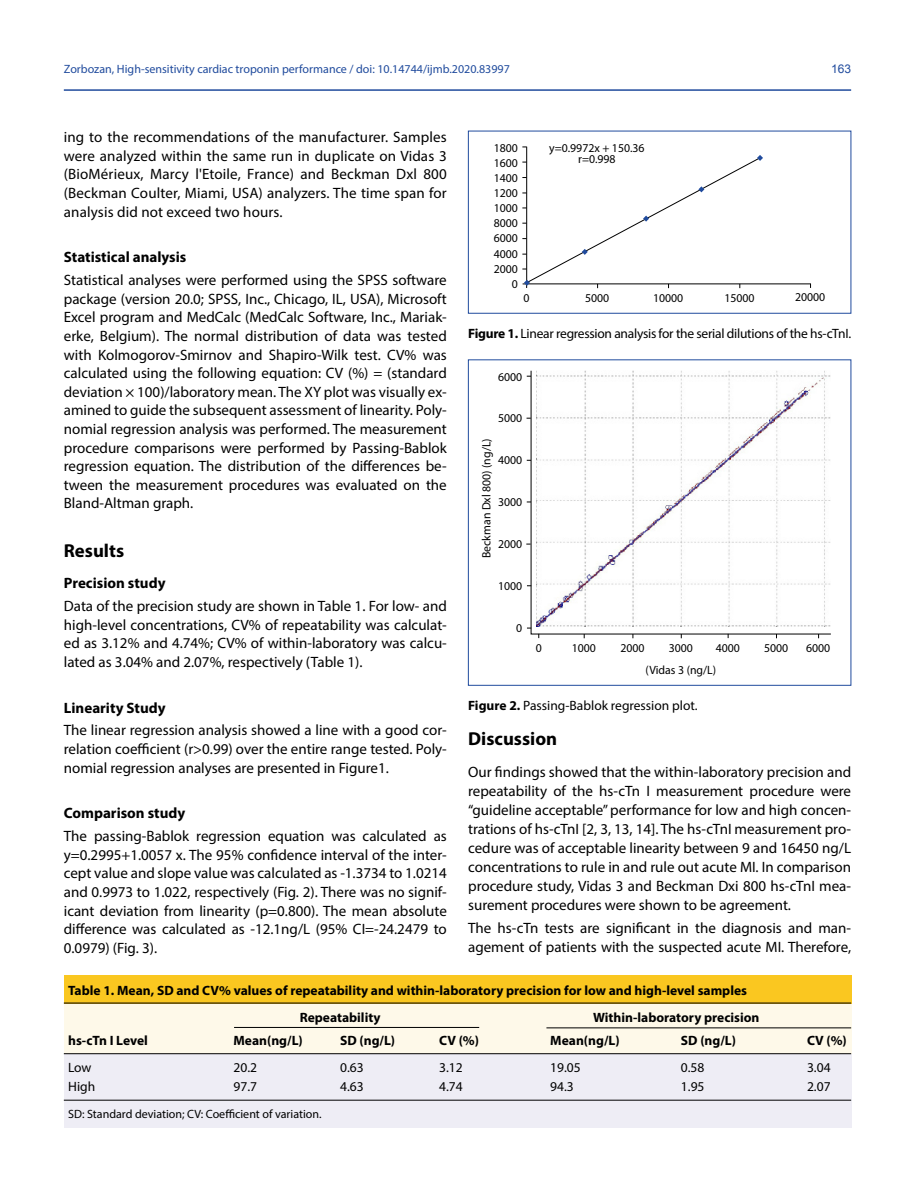
<style>
.page{position:relative;width:915px;height:1191px;background:#fff}
.page>*{position:absolute;margin:0;border:0;box-sizing:border-box;transform-origin:0 0}
.t1{font:700 18.75px "Myriad Pro";color:#000}
.t2{font:15px/18.6px "Myriad Pro";color:#000;text-align:justify}
.t3{font:700 15px "Myriad Pro";color:#000}
.t4{font:700 13.5px/27.2px "Myriad Pro";color:#000}
.t5{font:13.5px "Myriad Pro";letter-spacing:-.02em;color:#000}
.t6{font:13.5px "Myriad Pro";color:#000}
.t7{font:12px/15.1px "Myriad Pro";color:#000;text-align:right}
.t8{font:12px "Myriad Pro";color:#204b9d}
.t9{font:12px "Arial";color:#204b9d}
.s1{font-weight:700}
</style>
<div class="page">
<hr style="left:64px;top:89px;width:786px;height:2px;background:#204b9d">
<div style="left:64px;top:974px;width:786px;height:29px;background:#fac720"></div>
<div style="left:64px;top:1003px;width:786px;height:50px;background:#fef9e9"></div>
<div style="left:64px;top:1054px;width:786px;height:73px;background:#eeedf5"></div>
<hr style="left:64px;top:1002px;width:786px;height:1px;background:#000">
<hr style="left:234px;top:1027px;width:245px;height:1px;background:#000">
<hr style="left:546px;top:1027px;width:304px;height:1px;background:#000">
<hr style="left:64px;top:1053px;width:786px;height:1px;background:#000">
<hr style="left:64px;top:1100px;width:786px;height:1px;background:#000">
<svg style="left:522px;top:146px;width:289px;height:142px"></svg>
<svg style="left:530px;top:370px;width:301px;height:264px"></svg>
<p class="t8" style="left:64px;top:61px;width:447px">Zorbozan, High-sensitivity cardiac troponin performance / doi: 10.14744/ijmb.2020.83997</p>
<p class="t9" style="left:830px;top:60px;width:22px">163</p>
<p class="t2" style="left:64px;top:127px;width:384px">ing to the recommendations of the manufacturer. Samples were analyzed within the same run in duplicate on Vidas 3 (BioMérieux, Marcy l'Etoile, France) and Beckman Dxl 800 (Beckman Coulter, Miami, USA) analyzers. The time span for analysis did not exceed two hours.</p>
<p class="t3" style="left:64px;top:247px;width:124px">Statistical analysis</p>
<p class="t2" style="left:64px;top:270px;width:384px">Statistical analyses were performed using the SPSS software package (version 20.0; SPSS, Inc., Chicago, IL, USA), Microsoft Excel program and MedCalc (MedCalc Software, Inc., Mariak&shy;erke, Belgium). The normal distribution of data was tested with Kolmogorov-Smirnov and Shapiro-Wilk test. CV% was calculated using the following equation: CV (%) = (standard deviation × 100)/laboratory mean. The XY plot was visually ex&shy;amined to guide the subsequent assessment of linearity. Poly&shy;nomial regression analysis was performed. The measurement procedure comparisons were performed by Passing-Bablok regression equation. The distribution of the differences be&shy;tween the measurement procedures was evaluated on the Bland-Altman graph.</p>
<p class="t1" style="left:64px;top:538px;width:62px">Results</p>
<p class="t3" style="left:64px;top:573px;width:103px">Precision study</p>
<p class="t2" style="left:64px;top:596px;width:384px">Data of the precision study are shown in Table 1. For low- and high-level concentrations, CV% of repeatability was calculat&shy;ed as 3.12% and 4.74%; CV% of within-laboratory was calcu&shy;lated as 3.04% and 2.07%, respectively (Table 1).</p>
<p class="t3" style="left:64px;top:698px;width:103px">Linearity Study</p>
<p class="t2" style="left:64px;top:721px;width:384px">The linear regression analysis showed a line with a good cor&shy;relation coefficient (r&gt;0.99) over the entire range tested. Poly&shy;nomial regression analyses are presented in Figure1.</p>
<p class="t3" style="left:64px;top:803px;width:123px">Comparison study</p>
<p class="t2" style="left:64px;top:826px;width:384px">The passing-Bablok regression equation was calculated as y=0.2995+1.0057 x. The 95% confidence interval of the inter&shy;cept value and slope value was calculated as -1.3734 to 1.0214 and 0.9973 to 1.022, respectively (Fig. 2). There was no signif&shy;icant deviation from linearity (p=0.800). The mean absolute difference was calculated as -12.1ng/L (95% CI=-24.2479 to 0.0979) (Fig. 3).</p>
<p class="t7" style="left:493px;top:140px;width:26px">1800<br>1600<br>1400<br>1200<br>1000<br>8000<br>6000<br>4000<br>2000<br>0</p>
<p class="t7" style="left:549px;top:142px;width:97px;line-height:11.7px;text-align:center">y=0.9972x + 150.36 r=0.998</p>
<p class="t7" style="left:523px;top:290px;width:8px">0</p>
<p class="t7" style="left:585px;top:290px;width:26px">5000</p>
<p class="t7" style="left:652px;top:290px;width:32px">10000</p>
<p class="t7" style="left:724px;top:290px;width:32px">15000</p>
<p class="t7" style="left:794px;top:289px;width:32px">20000</p>
<p class="t5" style="left:468px;top:325px;width:384px"><span class="s1">Figure 1.</span> Linear regression analysis for the serial dilutions of the hs-cTnI.</p>
<p class="t7" style="left:498px;top:369px;width:26px">6000</p>
<p class="t7" style="left:498px;top:411px;width:26px">5000</p>
<p class="t7" style="left:498px;top:452px;width:26px">4000</p>
<p class="t7" style="left:498px;top:494px;width:26px">3000</p>
<p class="t7" style="left:498px;top:536px;width:26px">2000</p>
<p class="t7" style="left:498px;top:578px;width:26px">1000</p>
<p class="t7" style="left:516px;top:620px;width:8px">0</p>
<p class="t7" style="left:478px;top:558px;width:121px;rotate:-90deg">Beckman Dxl 800) (ng/L)</p>
<p class="t7" style="left:535px;top:640px;width:8px">0</p>
<p class="t7" style="left:571px;top:640px;width:26px">1000</p>
<p class="t7" style="left:620px;top:640px;width:26px">2000</p>
<p class="t7" style="left:668px;top:640px;width:26px">3000</p>
<p class="t7" style="left:715px;top:640px;width:26px">4000</p>
<p class="t7" style="left:763px;top:640px;width:26px">5000</p>
<p class="t7" style="left:805px;top:640px;width:26px">6000</p>
<p class="t7" style="left:645px;top:662px;width:72px">(Vidas 3 (ng/L)</p>
<p class="t6" style="left:468px;top:697px;width:231px"><span class="s1">Figure 2.</span> Passing-Bablok regression plot.</p>
<p class="t1" style="left:468px;top:726px;width:91px">Discussion</p>
<p class="t2" style="left:468px;top:762px;width:384px;line-height:19px">Our findings showed that the within-laboratory precision and repeatability of the hs-cTn I measurement procedure were “guideline acceptable” performance for low and high concen&shy;trations of hs-cTnI [2, 3, 13, 14]. The hs-cTnI measurement pro&shy;cedure was of acceptable linearity between 9 and 16450 ng/L concentrations to rule in and rule out acute MI. In comparison procedure study, Vidas 3 and Beckman Dxi 800 hs-cTnI mea&shy;surement procedures were shown to be agreement.</p>
<p class="t2" style="left:468px;top:918px;width:384px;line-height:19px">The hs-cTn tests are significant in the diagnosis and man&shy;agement of patients with the suspected acute MI. Therefore,</p>
<p class="t4" style="left:299px;top:976px;width:449px;text-indent:-231px">Table 1. Mean, SD and CV% values of repeatability and within-laboratory precision for low and high-level samples<br>Repeatability</p>
<p class="t4" style="left:593px;top:1003px;width:167px">Within-laboratory precision</p>
<p class="t4" style="left:68px;top:1026px;width:81px">hs-cTn I Level</p>
<p class="t4" style="left:233px;top:1026px;width:71px">Mean(ng/L)</p>
<p class="t4" style="left:340px;top:1026px;width:57px">SD (ng/L)</p>
<p class="t4" style="left:439px;top:1026px;width:41px">CV (%)</p>
<p class="t4" style="left:550px;top:1026px;width:71px">Mean(ng/L)</p>
<p class="t4" style="left:680px;top:1026px;width:57px">SD (ng/L)</p>
<p class="t4" style="left:806px;top:1026px;width:41px">CV (%)</p>
<p class="t5" style="left:68px;top:1059px;width:25px">Low</p>
<p class="t5" style="left:233px;top:1059px;width:25px">20.2</p>
<p class="t5" style="left:340px;top:1059px;width:25px">0.63</p>
<p class="t5" style="left:439px;top:1059px;width:25px">3.12</p>
<p class="t5" style="left:550px;top:1059px;width:32px">19.05</p>
<p class="t5" style="left:680px;top:1059px;width:25px">0.58</p>
<p class="t5" style="left:806px;top:1059px;width:25px">3.04</p>
<p class="t5" style="left:68px;top:1077px;width:29px">High</p>
<p class="t5" style="left:233px;top:1077px;width:25px">97.7</p>
<p class="t5" style="left:340px;top:1077px;width:25px">4.63</p>
<p class="t5" style="left:439px;top:1077px;width:25px">4.74</p>
<p class="t5" style="left:550px;top:1077px;width:25px">94.3</p>
<p class="t5" style="left:680px;top:1077px;width:25px">1.95</p>
<p class="t5" style="left:806px;top:1077px;width:25px">2.07</p>
<p class="t7" style="left:68px;top:1106px;width:255px">SD: Standard deviation; CV: Coefficient of variation.</p>
</div>
